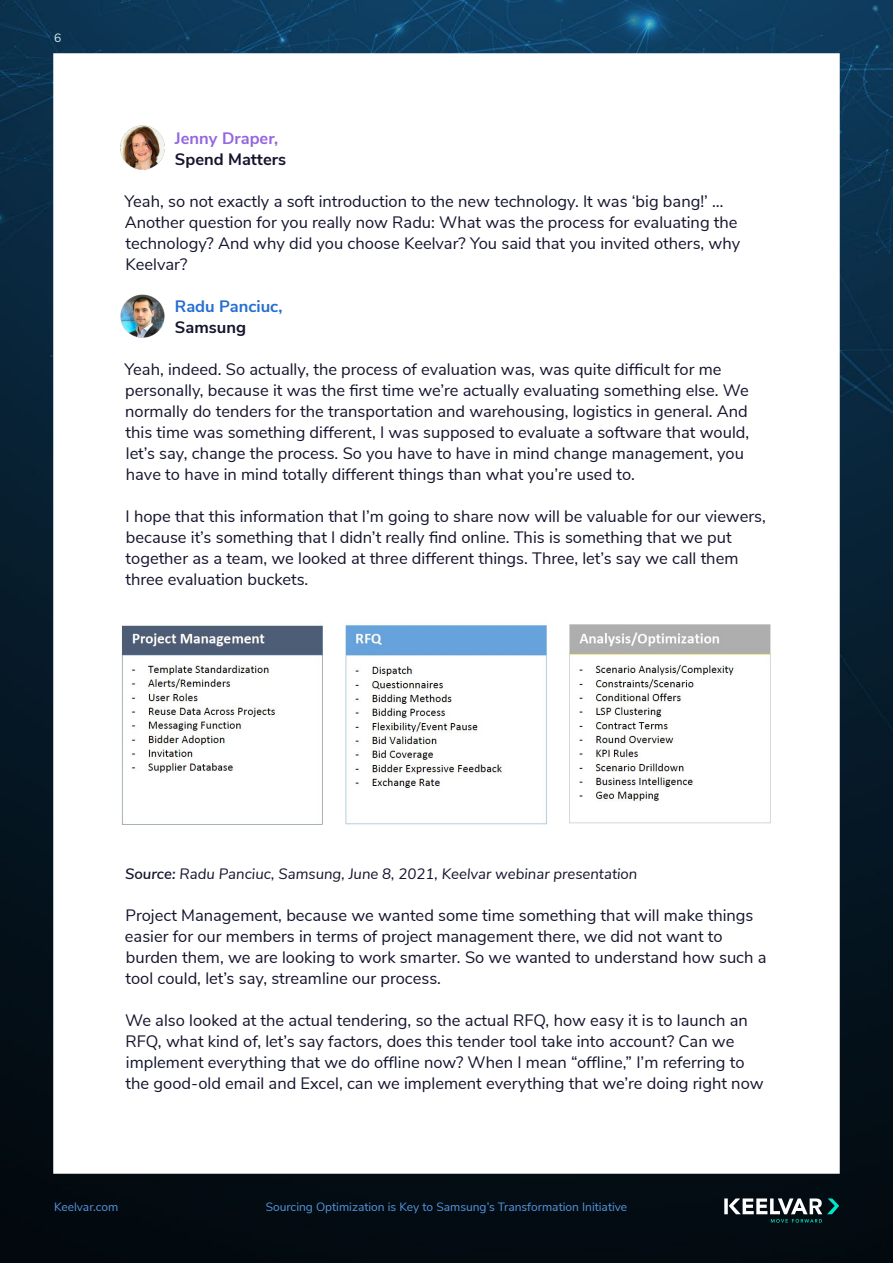
<style>
.page{position:relative;width:893px;height:1263px;background:#fff}
.page>*{position:absolute;margin:0;border:0;box-sizing:border-box;transform-origin:0 0}
.t1{font:16.5px/21px "Nunito Sans";color:#14142d}
.t2{font:700 16.5px "Nunito Sans";color:#14142d}
.t3{font:700 16.5px "Nunito Sans";color:#9466df}
.t4{font:700 16.5px "Nunito Sans";color:#266ecf}
.t5{font:italic 15px "Nunito Sans";color:#14142d}
.t6{font:12px "Nunito Sans";color:#5794e0}
.t7{font:12px "Nunito Sans";color:#d1ecfc}
.s1{font-weight:600}
</style>
<div class="page">
<img style="left:0;top:0;width:893px;height:1263px">
<svg style="left:724px;top:1198px;width:115px;height:24px"></svg>
<div style="left:53px;top:53px;width:787px;height:1121px;background:#fff;border:2px solid #fff"></div>
<img style="left:122px;top:624px;width:649px;height:201px">
<img style="left:121px;top:294px;width:44px;height:44px">
<img style="left:121px;top:126px;width:43px;height:43px">
<p class="t7" style="left:54px;top:29px;width:9px">6</p>
<p class="t3" style="left:175px;top:126px;width:105px">Jenny Draper,</p>
<p class="t2" style="left:175px;top:147px;width:113px">Spend Matters</p>
<p class="t1" style="left:125px;top:190px;width:617px">Yeah, so not exactly a soft introduction to the new technology. It was ‘big bang!’ … Another question for you really now Radu: What was the process for evaluating the technology? And why did you choose Keelvar? You said that you invited others, why Keelvar?</p>
<p class="t4" style="left:175px;top:294px;width:109px">Radu Panciuc,</p>
<p class="t2" style="left:175px;top:315px;width:73px">Samsung</p>
<p class="t1" style="left:125px;top:358px;width:626px">Yeah, indeed. So actually, the process of evaluation was, was quite difficult for me personally, because it was the first time we’re actually evaluating something else. We normally do tenders for the transportation and warehousing, logistics in general. And this time was something different, I was supposed to evaluate a software that would, let’s say, change the process. So you have to have in mind change management, you have to have in mind totally different things than what you’re used to.</p>
<p class="t1" style="left:126px;top:505px;width:642px">I hope that this information that I’m going to share now will be valuable for our viewers, because it’s something that I didn’t really find online. This is something that we put together as a team, we looked at three different things. Three, let’s say we call them three evaluation buckets.</p>
<p class="t5" style="left:125px;top:863px;width:514px"><span class="s1">Source:</span> Radu Panciuc, Samsung, June 8, 2021, Keelvar webinar presentation</p>
<p class="t1" style="left:125px;top:904px;width:643px">Project Management, because we wanted some time something that will make things easier for our members in terms of project management there, we did not want to burden them, we are looking to work smarter. So we wanted to understand how such a tool could, let’s say, streamline our process.</p>
<p class="t1" style="left:125px;top:1009px;width:640px">We also looked at the actual tendering, so the actual RFQ, how easy it is to launch an RFQ, what kind of, let’s say factors, does this tender tool take into account? Can we implement everything that we do offline now? When I mean “offline,” I’m referring to the good-old email and Excel, can we implement everything that we’re doing right now</p>
<p class="t6" style="left:54px;top:1198px;width:66px">Keelvar.com</p>
<p class="t6" style="left:266px;top:1198px;width:363px">Sourcing Optimization is Key to Samsung’s Transformation Initiative</p>
</div>
